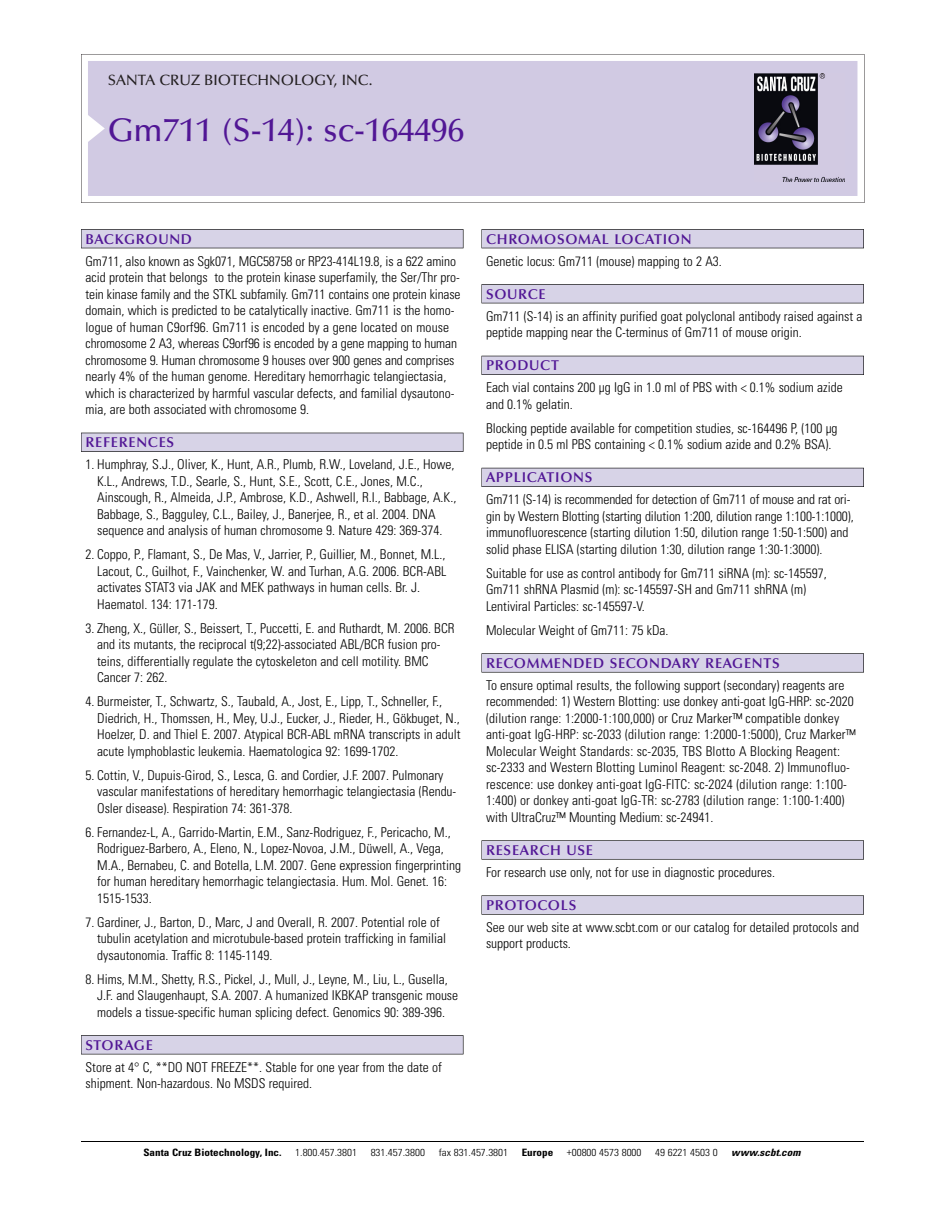
<style>
.page{position:relative;width:945px;height:1215px;background:#fff}
.page>*{position:absolute;margin:0;border:0;box-sizing:border-box;transform-origin:0 0}
.t1{font:500 33px "Optima";color:#511695}
.t2{font:500 15px "Optima";color:#231f20}
.t3{font:600 14.25px "Optima";letter-spacing:.05em;color:#511695}
.t4{font:300 condensed 13.5px/16.5px "Univers";color:#000}
.t5{font:300 condensed 10.2px "Univers";color:#000;scale:1.1 1}
.t6{font:700 condensed 10.2px "Univers";color:#000;scale:1.1 1}
.t7{font:italic 700 condensed 10.2px "Univers";letter-spacing:.005em;color:#000;scale:1.1 1}
</style>
<div class="page">
<svg style="left:81px;top:54px;width:783px;height:149px"></svg>
<div style="left:88px;top:61px;width:769px;height:135px;background:#d1cae3"></div>
<img style="left:755px;top:74px;width:90px;height:108px">
<div style="left:81px;top:229px;width:382px;height:19px;background:#525156"></div>
<div style="left:81px;top:230px;width:382px;height:18px;background:#d7d3e7"></div>
<div style="left:81px;top:433px;width:382px;height:19px;background:#515055"></div>
<div style="left:81px;top:433px;width:382px;height:18px;background:#d7d3e7"></div>
<div style="left:81px;top:1035px;width:382px;height:19px;background:#545357"></div>
<div style="left:81px;top:1036px;width:382px;height:18px;background:#d7d3e7"></div>
<div style="left:482px;top:229px;width:382px;height:19px;background:#525156"></div>
<div style="left:482px;top:230px;width:381px;height:18px;background:#d7d3e7"></div>
<div style="left:482px;top:284px;width:382px;height:19px;background:#525155"></div>
<div style="left:482px;top:285px;width:381px;height:18px;background:#d7d3e7"></div>
<div style="left:482px;top:356px;width:382px;height:19px;background:#525158"></div>
<div style="left:482px;top:356px;width:381px;height:18px;background:#d7d3e7"></div>
<div style="left:482px;top:468px;width:382px;height:19px;background:#54535a"></div>
<div style="left:482px;top:468px;width:381px;height:18px;background:#d7d3e7"></div>
<svg style="left:482px;top:653px;width:382px;height:20px"></svg>
<div style="left:482px;top:654px;width:381px;height:18px;background:#d7d3e7"></div>
<div style="left:482px;top:840px;width:382px;height:20px;background:#626263"></div>
<div style="left:482px;top:841px;width:381px;height:18px;background:#d7d3e7"></div>
<div style="left:482px;top:895px;width:382px;height:20px;background:#616161"></div>
<div style="left:482px;top:896px;width:381px;height:18px;background:#d7d3e7"></div>
<hr style="left:81px;top:1141px;width:783px;height:1px;background:#000">
<p class="t2" style="left:108px;top:74px;width:266px">SANTA CRUZ BIOTECHNOLOGY, INC.</p>
<h1 class="t1" style="left:108px;top:117px;width:358px">Gm711 (S-14): sc-164496</h1>
<p class="t3" style="left:86px;top:233px;width:108px">BACKGROUND</p>
<p class="t4" style="left:86px;top:254px;width:377px">Gm711, also known as Sgk071, MGC58758 or RP23-414L19.8, is a 622 amino acid protein that belongs to the protein kinase superfamily, the Ser/Thr pro&shy;tein kinase family and the STKL subfamily. Gm711 contains one protein kinase domain, which is predicted to be catalytically inactive. Gm711 is the homo&shy;logue of human C9orf96. Gm711 is encoded by a gene located on mouse chromosome 2 A3, whereas C9orf96 is encoded by a gene mapping to human chromosome 9. Human chromosome 9 houses over 900 genes and comprises nearly 4% of the human genome. Hereditary hemorrhagic telangiectasia, which is characterized by harmful vascular defects, and familial dysautono&shy;mia, are both associated with chromosome 9.</p>
<p class="t3" style="left:86px;top:437px;width:90px">REFERENCES</p>
<p class="t4" style="left:97px;top:457px;width:361px;text-indent:-12px">1. Humphray, S.J., Oliver, K., Hunt, A.R., Plumb, R.W., Loveland, J.E., Howe, K.L., Andrews, T.D., Searle, S., Hunt, S.E., Scott, C.E., Jones, M.C., Ainscough, R., Almeida, J.P., Ambrose, K.D., Ashwell, R.I., Babbage, A.K., Babbage, S., Bagguley, C.L., Bailey, J., Banerjee, R., et al. 2004. DNA sequence and analysis of human chromosome 9. Nature 429: 369-374.</p>
<p class="t4" style="left:97px;top:547px;width:351px;text-indent:-12px">2. Coppo, P., Flamant, S., De Mas, V., Jarrier, P., Guillier, M., Bonnet, M.L., Lacout, C., Guilhot, F., Vainchenker, W. and Turhan, A.G. 2006. BCR-ABL activates STAT3 via JAK and MEK pathways in human cells. Br. J.<br>Haematol. 134: 171-179.</p>
<p class="t4" style="left:97px;top:621px;width:359px;text-indent:-12px">3. Zheng, X., Güller, S., Beissert, T., Puccetti, E. and Ruthardt, M. 2006. BCR and its mutants, the reciprocal t(9;22)-associated ABL/BCR fusion pro&shy;teins, differentially regulate the cytoskeleton and cell motility. BMC Cancer 7: 262.</p>
<p class="t4" style="left:97px;top:694px;width:365px;text-indent:-12px">4. Burmeister, T., Schwartz, S., Taubald, A., Jost, E., Lipp, T., Schneller, F., Diedrich, H., Thomssen, H., Mey, U.J., Eucker, J., Rieder, H., Gökbuget, N., Hoelzer, D. and Thiel E. 2007. Atypical BCR-ABL mRNA transcripts in adult acute lymphoblastic leukemia. Haematologica 92: 1699-1702.</p>
<p class="t4" style="left:97px;top:768px;width:361px;text-indent:-12px">5. Cottin, V., Dupuis-Girod, S., Lesca, G. and Cordier, J.F. 2007. Pulmonary vascular manifestations of hereditary hemorrhagic telangiectasia (Rendu-<br>Osler disease). Respiration 74: 361-378.</p>
<p class="t4" style="left:97px;top:825px;width:365px;text-indent:-12px">6. Fernandez-L, A., Garrido-Martin, E.M., Sanz-Rodriguez, F., Pericacho, M., Rodriguez-Barbero, A., Eleno, N., Lopez-Novoa, J.M., Düwell, A., Vega, M.A., Bernabeu, C. and Botella, L.M. 2007. Gene expression fingerprinting for human hereditary hemorrhagic telangiectasia. Hum. Mol. Genet. 16:<br>1515-1533.</p>
<p class="t4" style="left:97px;top:915px;width:350px;text-indent:-12px">7. Gardiner, J., Barton, D., Marc, J and Overall, R. 2007. Potential role of tubulin acetylation and microtubule-based protein trafficking in familial dysautonomia. Traffic 8: 1145-1149.</p>
<p class="t4" style="left:97px;top:972px;width:363px;text-indent:-12px">8. Hims, M.M., Shetty, R.S., Pickel, J., Mull, J., Leyne, M., Liu, L., Gusella,<br>J.F. and Slaugenhaupt, S.A. 2007. A humanized IKBKAP transgenic mouse models a tissue-specific human splicing defect. Genomics 90: 389-396.</p>
<p class="t3" style="left:86px;top:1039px;width:69px">STORAGE</p>
<p class="t4" style="left:86px;top:1060px;width:358px">Store at 4° C, **DO NOT FREEZE**. Stable for one year from the date of shipment. Non-hazardous. No MSDS required.</p>
<p class="t3" style="left:486px;top:233px;width:207px">CHROMOSOMAL LOCATION</p>
<p class="t4" style="left:486px;top:254px;width:237px">Genetic locus: Gm711 (mouse) mapping to 2 A3.</p>
<p class="t3" style="left:486px;top:288px;width:61px">SOURCE</p>
<p class="t4" style="left:486px;top:309px;width:378px">Gm711 (S-14) is an affinity purified goat polyclonal antibody raised against a peptide mapping near the C-terminus of Gm711 of mouse origin.</p>
<p class="t3" style="left:486px;top:360px;width:74px">PRODUCT</p>
<p class="t4" style="left:486px;top:380px;width:358px">Each vial contains 200 µg IgG in 1.0 ml of PBS with &lt; 0.1% sodium azide and 0.1% gelatin.</p>
<p class="t4" style="left:486px;top:421px;width:353px">Blocking peptide available for competition studies, sc-164496 P, (100 µg peptide in 0.5 ml PBS containing &lt; 0.1% sodium azide and 0.2% BSA).</p>
<p class="t3" style="left:486px;top:472px;width:108px">APPLICATIONS</p>
<p class="t4" style="left:486px;top:492px;width:369px">Gm711 (S-14) is recommended for detection of Gm711 of mouse and rat ori&shy;gin by Western Blotting (starting dilution 1:200, dilution range 1:100-1:1000), immunofluorescence (starting dilution 1:50, dilution range 1:50-1:500) and solid phase ELISA (starting dilution 1:30, dilution range 1:30-1:3000).</p>
<p class="t4" style="left:486px;top:566px;width:342px">Suitable for use as control antibody for Gm711 siRNA (m): sc-145597,<br>Gm711 shRNA Plasmid (m): sc-145597-SH and Gm711 shRNA (m)<br>Lentiviral Particles: sc-145597-V.</p>
<p class="t4" style="left:486px;top:623px;width:184px">Molecular Weight of Gm711: 75 kDa.</p>
<p class="t3" style="left:486px;top:657px;width:295px">RECOMMENDED SECONDARY REAGENTS</p>
<p class="t4" style="left:486px;top:678px;width:371px">To ensure optimal results, the following support (secondary) reagents are recommended: 1) Western Blotting: use donkey anti-goat IgG-HRP: sc-2020 (dilution range: 1:2000-1:100,000) or Cruz Marker™ compatible donkey anti-goat IgG-HRP: sc-2033 (dilution range: 1:2000-1:5000), Cruz Marker™ Molecular Weight Standards: sc-2035, TBS Blotto A Blocking Reagent: sc-2333 and Western Blotting Luminol Reagent: sc-2048. 2) Immunofluo&shy;rescence: use donkey anti-goat IgG-FITC: sc-2024 (dilution range: 1:100- 1:400) or donkey anti-goat IgG-TR: sc-2783 (dilution range: 1:100-1:400) with UltraCruz™ Mounting Medium: sc-24941.</p>
<p class="t3" style="left:486px;top:844px;width:109px">RESEARCH USE</p>
<p class="t4" style="left:486px;top:865px;width:290px">For research use only, not for use in diagnostic procedures.</p>
<p class="t3" style="left:486px;top:899px;width:92px">PROTOCOLS</p>
<p class="t4" style="left:486px;top:920px;width:375px">See our web site at www.scbt.com or our catalog for detailed protocols and support products.</p>
<p class="t6" style="left:143px;top:1148px;width:127px">Santa Cruz Biotechnology, Inc.</p>
<p class="t5" style="left:295px;top:1148px;width:58px">1.800.457.3801</p>
<p class="t5" style="left:371px;top:1148px;width:51px">831.457.3800</p>
<p class="t5" style="left:439px;top:1148px;width:65px">fax 831.457.3801</p>
<p class="t6" style="left:522px;top:1148px;width:30px">Europe</p>
<p class="t5" style="left:567px;top:1148px;width:69px">+00800 4573 8000</p>
<p class="t5" style="left:655px;top:1148px;width:58px">49 6221 4503 0</p>
<p class="t7" style="left:731px;top:1148px;width:64px">www.scbt.com</p>
</div>
